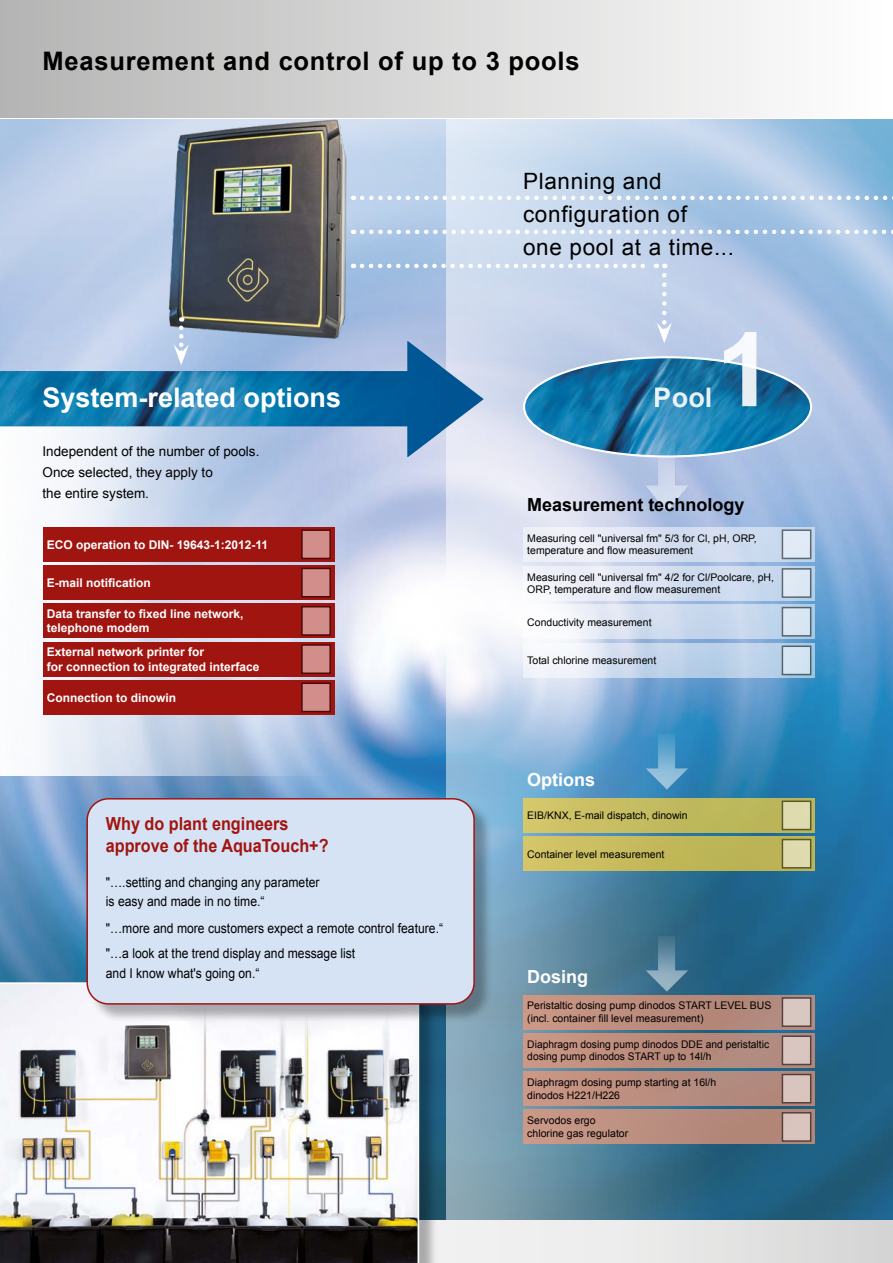
<style>
.page{position:relative;width:893px;height:1263px;background:#fff}
.page>*{position:absolute;margin:0;border:0;box-sizing:border-box;transform-origin:0 0}
.t1{font:700 103.2px "Arial";color:#fff}
.t2{font:700 27px "Arial";color:#fff}
.t3{font:700 25.5px "Arial";letter-spacing:.03em;color:#000}
.t4{font:22.5px/33px "Arial";letter-spacing:.03em;color:#000}
.t5{font:700 18px/22.5px "Arial";color:#a11510;scale:.9 1}
.t6{font:700 18px "Arial";color:#000}
.t7{font:700 18px "Arial";color:#fff}
.t8{font:13.5px/19.2px "Arial";color:#000;scale:.9 1}
.t9{font:13.5px/21px "Arial";color:#000}
.t10{font:700 12px/14.4px "Arial";color:#fff}
.t11{font:10.5px/12.6px "Arial";color:#000}
</style>
<div class="page">
<img style="left:0;top:467px;width:893px;height:753px">
<img style="left:446px;top:467px;width:287px;height:753px">
<svg style="left:438px;top:1220px;width:455px;height:43px"></svg>
<div style="left:0;top:0;width:893px;height:118px;background:linear-gradient(to right,#b5b5b4,#fff)"></div>
<img style="left:0;top:457px;width:350px;height:318px">
<img style="left:638px;top:937px;width:58px;height:58px">
<img style="left:638px;top:735px;width:58px;height:63px">
<img style="left:160px;top:109px;width:215px;height:232px">
<img style="left:524px;top:357px;width:287px;height:99px">
<div style="left:0;top:984px;width:438px;height:279px;background:#000;opacity:.3"></div>
<img style="left:0;top:982px;width:419px;height:281px">
<div style="left:89px;top:800px;width:405px;height:223px;background:#000;opacity:.3"></div>
<div style="left:87px;top:799px;width:387px;height:205px;background:#d6e3f5;border-radius:21px"></div>
<div style="left:86px;top:798px;width:389px;height:207px;border:2px solid #a11510;border-radius:21px"></div>
<img style="left:638px;top:393px;width:58px;height:132px">
<svg style="left:441px;top:341px;width:43px;height:116px;background:#9eb9d5"></svg>
<img style="left:0;top:341px;width:441px;height:116px">
<svg style="left:362px;top:264px;width:293px;height:4px"></svg>
<svg style="left:174px;top:328px;width:15px;height:37px"></svg>
<svg style="left:657px;top:275px;width:15px;height:68px"></svg>
<svg style="left:362px;top:230px;width:531px;height:4px"></svg>
<svg style="left:362px;top:196px;width:531px;height:4px"></svg>
<svg style="left:523px;top:798px;width:292px;height:34px;background:#c3bb5f"></svg>
<div style="left:782px;top:801px;width:29px;height:28px;background:#dedbaf"></div>
<div style="left:523px;top:837px;width:292px;height:34px;background:linear-gradient(to right,#d2c466,#b3ae52)"></div>
<svg style="left:782px;top:839px;width:29px;height:29px"></svg>
<svg style="left:523px;top:995px;width:292px;height:34px;background:#ba8c7d"></svg>
<div style="left:782px;top:998px;width:29px;height:28px;background:#d9c7c2"></div>
<div style="left:523px;top:1033px;width:292px;height:34px;background:linear-gradient(to right,#cf9986,#9e7c72)"></div>
<div style="left:782px;top:1036px;width:29px;height:28px;background:#d9c6c1"></div>
<div style="left:523px;top:1071px;width:292px;height:35px;background:linear-gradient(to right,#cf9b89,#9e7a70)"></div>
<svg style="left:782px;top:1074px;width:29px;height:29px"></svg>
<svg style="left:523px;top:1110px;width:292px;height:34px;background:#ba8d7e"></svg>
<div style="left:782px;top:1113px;width:29px;height:28px;background:#d9c5be"></div>
<div style="left:43px;top:527px;width:291px;height:34px;background:#a11510"></div>
<div style="left:43px;top:566px;width:291px;height:34px;background:#a11510"></div>
<div style="left:43px;top:604px;width:291px;height:34px;background:#a11510"></div>
<div style="left:43px;top:642px;width:291px;height:34px;background:#a11510"></div>
<div style="left:302px;top:530px;width:28px;height:28px;background:#d18e8b"></div>
<div style="left:302px;top:568px;width:28px;height:29px;background:#d18e8b"></div>
<div style="left:302px;top:607px;width:28px;height:28px;background:#d18e8b"></div>
<div style="left:302px;top:645px;width:28px;height:28px;background:#d18e8b"></div>
<div style="left:43px;top:680px;width:291px;height:34px;background:#a11510"></div>
<div style="left:302px;top:683px;width:28px;height:28px;background:#d18e8b"></div>
<svg style="left:523px;top:527px;width:292px;height:34px;background:#dbe2f1"></svg>
<div style="left:782px;top:530px;width:29px;height:28px;background:#e1ebf5"></div>
<svg style="left:523px;top:566px;width:292px;height:34px;background:#dae2f1"></svg>
<div style="left:782px;top:569px;width:29px;height:28px;background:#dde9f4"></div>
<svg style="left:523px;top:605px;width:292px;height:34px"></svg>
<div style="left:782px;top:608px;width:29px;height:28px;background:#d9e7f3"></div>
<svg style="left:523px;top:643px;width:292px;height:34px"></svg>
<div style="left:782px;top:646px;width:29px;height:28px;background:#d4e4f1"></div>
<h3 class="t3" style="left:43px;top:43px;width:539px">Measurement and control of up to 3 pools</h3>
<h2 class="t2" style="left:43px;top:379px;width:300px">System-related options</h2>
<p class="t9" style="left:43px;top:441px;width:218px">Independent of the number of pools.<br>Once selected, they apply to<br>the entire system.</p>
<p class="t10" style="left:47px;top:537px;width:223px">ECO operation to DIN- 19643-1:2012-11</p>
<p class="t10" style="left:47px;top:576px;width:106px">E-mail notification</p>
<p class="t10" style="left:47px;top:607px;width:198px">Data transfer to fixed line network, telephone modem</p>
<p class="t10" style="left:47px;top:645px;width:214px">External network printer for<br>for connection to integrated interface</p>
<p class="t10" style="left:47px;top:690px;width:131px">Connection to dinowin</p>
<h3 class="t5" style="left:106px;top:812px;width:249px">Why do plant engineers approve of the AquaTouch+?</h3>
<p class="t8" style="left:106px;top:872px;width:239px">"….setting and changing any parameter is easy and made in no time.“</p>
<p class="t8" style="left:106px;top:918px;width:376px">"…more and more customers expect a remote control feature.“</p>
<p class="t8" style="left:106px;top:944px;width:279px">"…a look at the trend display and message list and I know what's going on.“</p>
<h3 class="t4" style="left:523px;top:165px;width:213px">Planning and configuration of<br>one pool at a time...</h3>
<h2 class="t2" style="left:654px;top:379px;width:60px">Pool</h2>
<h1 class="t1" style="left:716px;top:298px;width:59px">1</h1>
<h3 class="t6" style="left:527px;top:492px;width:219px">Measurement technology</h3>
<p class="t11" style="left:527px;top:532px;width:231px">Measuring cell "universal fm" 5/3 for Cl, pH, ORP, temperature and flow measurement</p>
<p class="t11" style="left:527px;top:570px;width:248px">Measuring cell "universal fm" 4/2 for Cl/Poolcare, pH,<br>ORP, temperature and flow measurement</p>
<p class="t11" style="left:527px;top:615px;width:126px">Conductivity measurement</p>
<p class="t11" style="left:527px;top:654px;width:130px">Total chlorine measurement</p>
<h3 class="t7" style="left:527px;top:767px;width:70px">Options</h3>
<p class="t11" style="left:527px;top:809px;width:162px">EIB/KNX, E-mail dispatch, dinowin</p>
<p class="t11" style="left:527px;top:847px;width:139px">Container level measurement</p>
<h3 class="t7" style="left:527px;top:964px;width:63px">Dosing</h3>
<p class="t11" style="left:527px;top:999px;width:246px">Peristaltic dosing pump dinodos START LEVEL BUS (incl. container fill level measurement)</p>
<p class="t11" style="left:527px;top:1038px;width:243px">Diaphragm dosing pump dinodos DDE and peristaltic dosing pump dinodos START up to 14l/h</p>
<p class="t11" style="left:527px;top:1076px;width:191px">Diaphragm dosing pump starting at 16l/h dinodos H221/H226</p>
<p class="t11" style="left:527px;top:1114px;width:102px">Servodos ergo chlorine gas regulator</p>
</div>
